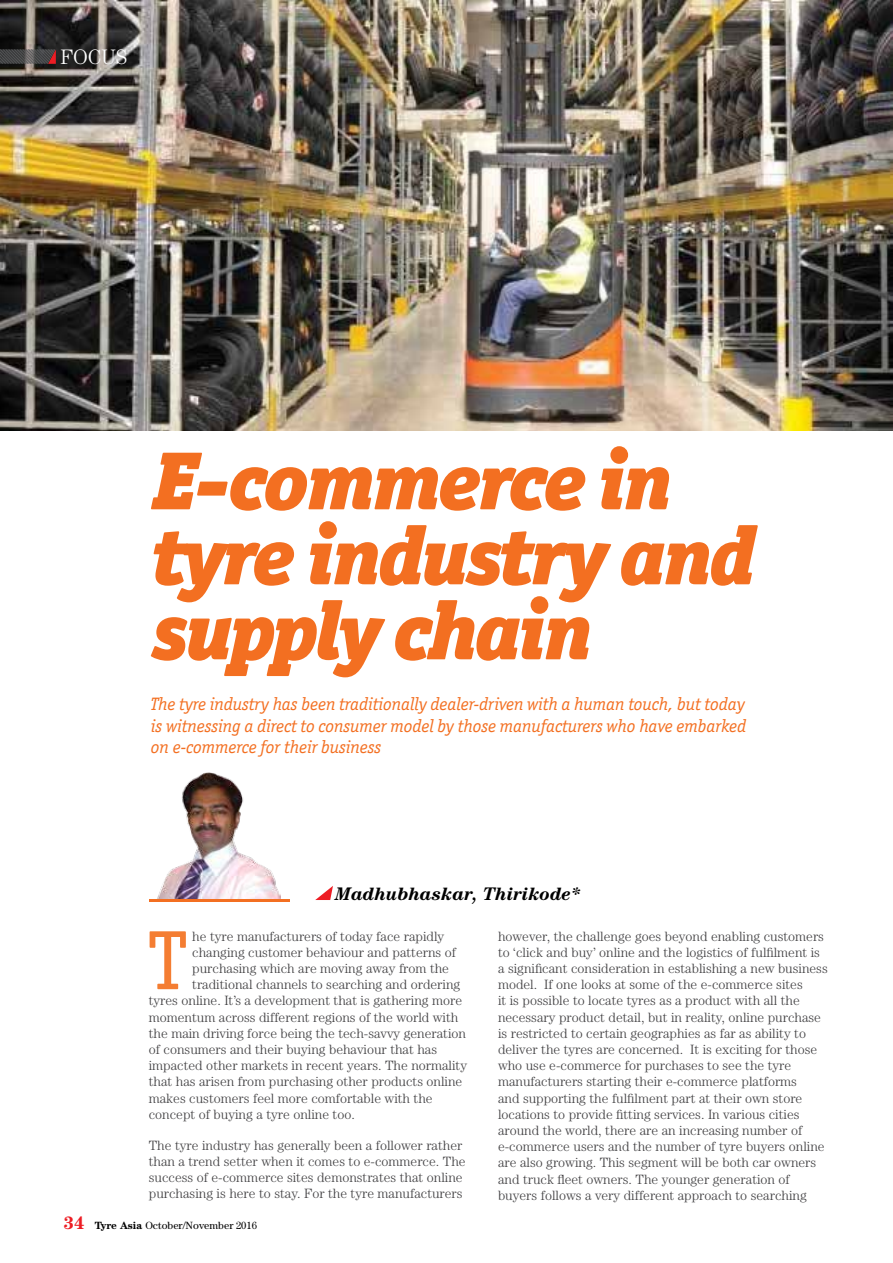
<style>
.page{position:relative;width:893px;height:1263px;background:#fff}
.page>*{position:absolute;margin:0;border:0;box-sizing:border-box;transform-origin:0 0}
.t1{font:84.3px "Officina Ser ITC Std";color:#f47d32}
.t2{font:italic 900 82.5px/75px "Officina Ser ITC Std";letter-spacing:-.04em;color:#f36f21}
.t3{font:300 21px "Century Std";color:#fff}
.t4{font:italic 700 18.3px "Century Std";color:#000}
.t5{font:italic 18px/21.6px "Officina Ser ITC Std";color:#f36f21;text-align:justify}
.t6{font:300 13.5px/16.2px "Century Std";color:#414042}
.t7{font:10.5px "Century Std";color:#000}
.s1{font-weight:700;font-size:18px;color:#ed1d24}
.s2{font-weight:700}
</style>
<div class="page">
<img style="left:0;top:0;width:893px;height:431px">
<svg style="left:0;top:49px;width:56px;height:15px"></svg>
<svg style="left:315px;top:886px;width:18px;height:14px"></svg>
<img style="left:157px;top:773px;width:124px;height:126px">
<svg style="left:149px;top:899px;width:140px;height:2px"></svg>
<h3 class="t3" style="left:60px;top:44px;width:69px">FOCUS</h3>
<h2 class="t2" style="left:152px;top:442px;width:605px">E-commerce in tyre industry and supply chain</h2>
<h3 class="t5" style="left:151px;top:693px;width:597px">The tyre industry has been traditionally dealer-driven with a human touch, but today is witnessing a direct to consumer model by those manufacturers who have embarked on e-commerce for their business</h3>
<h3 class="t4" style="left:335px;top:883px;width:247px">Madhubhaskar, Thirikode*</h3>
<h1 class="t1" style="left:149px;top:912px;width:39px">T</h1>
<p class="t6" style="left:192px;top:928px;width:254px">he tyre manufacturers of today face rapidly</p>
<p class="t6" style="left:192px;top:944px;width:265px">changing customer behaviour and patterns of</p>
<p class="t6" style="left:192px;top:960px;width:258px">purchasing which are moving away from the</p>
<p class="t6" style="left:192px;top:976px;width:270px">traditional channels to searching and ordering</p>
<p class="t6" style="left:149px;top:992px;width:315px">tyres online. It’s a development that is gathering more</p>
<p class="t6" style="left:149px;top:1009px;width:311px">momentum across different regions of the world with</p>
<p class="t6" style="left:149px;top:1025px;width:319px">the main driving force being the tech-savvy generation</p>
<p class="t6" style="left:149px;top:1041px;width:290px">of consumers and their buying behaviour that has</p>
<p class="t6" style="left:149px;top:1057px;width:320px">impacted other markets in recent years. The normality</p>
<p class="t6" style="left:149px;top:1073px;width:315px">that has arisen from purchasing other products online</p>
<p class="t6" style="left:149px;top:1090px;width:285px">makes customers feel more comfortable with the</p>
<p class="t6" style="left:149px;top:1106px;width:208px">concept of buying a tyre online too.</p>
<p class="t6" style="left:149px;top:1137px;width:318px">The tyre industry has generally been a follower rather than a trend setter when it comes to e-commerce. The success of e-commerce sites demonstrates that online purchasing is here to stay. For the tyre manufacturers</p>
<p class="t6" style="left:498px;top:928px;width:331px">however, the challenge goes beyond enabling customers to ‘click and buy’ online and the logistics of fulfilment is a significant consideration in establishing a new business model. If one looks at some of the e-commerce sites<br>it is possible to locate tyres as a product with all the necessary product detail, but in reality, online purchase is restricted to certain geographies as far as ability to deliver the tyres are concerned. It is exciting for those who use e-commerce for purchases to see the tyre manufacturers starting their e-commerce platforms<br>and supporting the fulfilment part at their own store locations to provide fitting services. In various cities around the world, there are an increasing number of e-commerce users and the number of tyre buyers online are also growing. This segment will be both car owners and truck fleet owners. The younger generation of buyers follows a very different approach to searching</p>
<p class="t7" style="left:64px;top:1219px;width:195px"><span class="s1">34</span> <span class="s2">Tyre Asia</span> October/November 2016</p>
</div>
